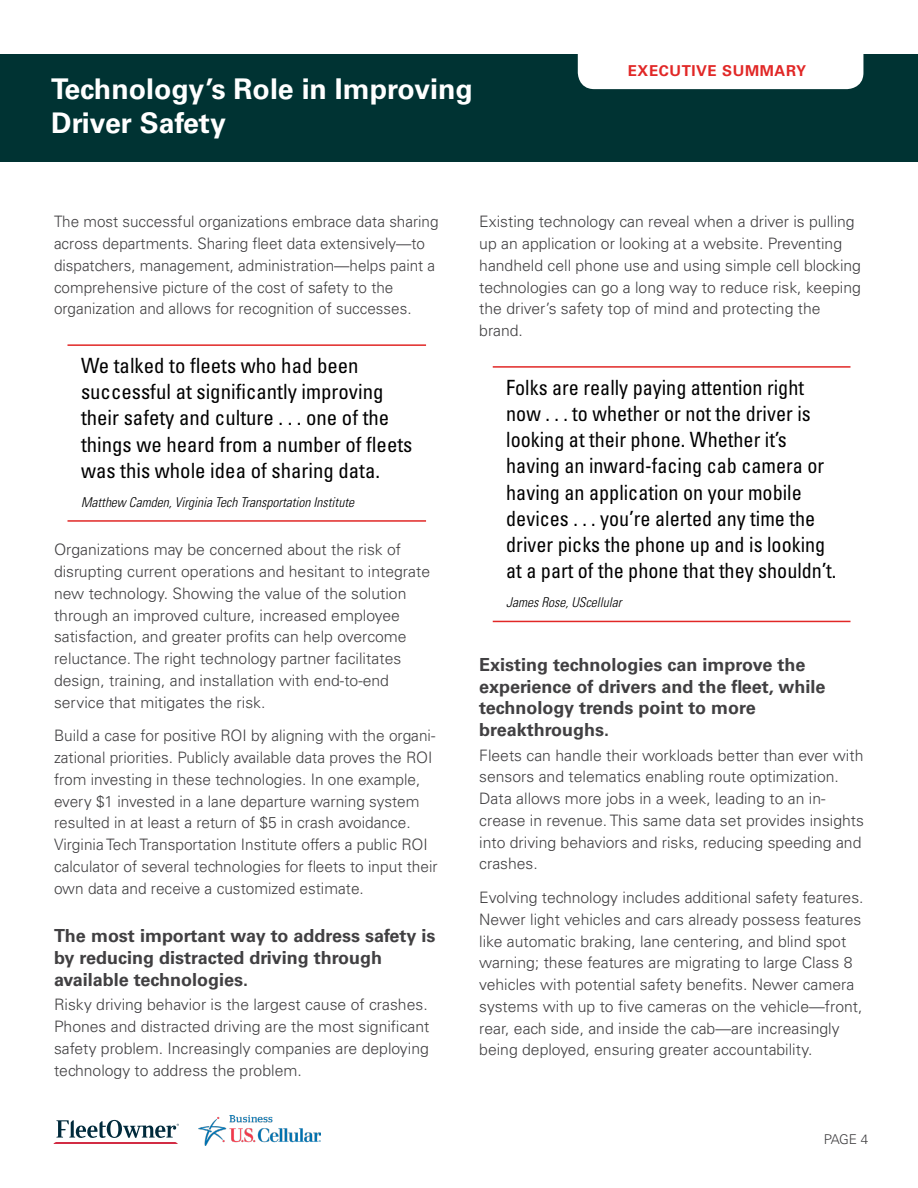
<style>
.page{position:relative;width:918px;height:1188px;background:#fff}
.page>*{position:absolute;margin:0;border:0;box-sizing:border-box;transform-origin:0 0}
.t1{font:700 28.5px/34.2px "Univers LT Std";color:#fff}
.quote{font:condensed 21px/26.2px "Univers LT Std";color:#000;scale:.96 1}
.quote-2{font:condensed 21px/26.2px "Univers LT Std";color:#000}
.Heading2__space{font:700 18px/21.8px "Univers LT Std";color:#414042}
.Text{font:300 15.75px/21.8px "Univers LT Std";color:#414042}
.t2{font:700 15px "Univers LT Std";letter-spacing:.04em;color:#e12726}
.quote_attribute{font:italic 300 condensed 13.5px "Univers LT Std";color:#000}
.t3{font:300 13.5px "Univers LT Std";color:#414042}
</style>
<div class="page">
<div style="left:0;top:54px;width:918px;height:108px;background:#033"></div>
<div style="left:578px;top:54px;width:285px;height:35px;background:#fff"></div>
<svg style="left:54px;top:1120px;width:125px;height:24px"></svg>
<img style="left:198px;top:1115px;width:123px;height:31px">
<hr style="left:68px;top:344px;width:358px;height:2px;background:#e12726">
<hr style="left:68px;top:520px;width:358px;height:2px;background:#e12726">
<hr style="left:493px;top:366px;width:357px;height:2px;background:#e12726">
<hr style="left:493px;top:621px;width:357px;height:1px;background:#e12726">
<h1 class="t1" style="left:51px;top:72px;width:423px">Technology’s Role in Improving<br>Driver Safety</h1>
<p class="t2" style="left:628px;top:62px;width:180px">EXECUTIVE SUMMARY</p>
<p class="Text" style="left:54px;top:211px;width:386px">The most successful organizations embrace data sharing across departments. Sharing fleet data extensively—to dispatchers, management, administration—helps paint a comprehensive picture of the cost of safety to the organization and allows for recognition of successes.</p>
<p class="quote-2" style="left:81px;top:352px;width:333px">We talked to fleets who had been successful at significantly improving their safety and culture . . . one of the things we heard from a number of fleets was this whole idea of sharing data.</p>
<p class="quote_attribute" style="left:81px;top:494px;width:275px">Matthew Camden, Virginia Tech Transportation Institute</p>
<p class="Text" style="left:54px;top:539px;width:378px">Organizations may be concerned about the risk of disrupting current operations and hesitant to integrate new technology. Showing the value of the solution through an improved culture, increased employee satisfaction, and greater profits can help overcome reluctance. The right technology partner facilitates design, training, and installation with end-to-end service that mitigates the risk.</p>
<p class="Text" style="left:54px;top:725px;width:385px">Build a case for positive ROI by aligning with the organi&shy;zational priorities. Publicly available data proves the ROI from investing in these technologies. In one example, every $1 invested in a lane departure warning system resulted in at least a return of $5 in crash avoidance.<br>Virginia Tech Transportation Institute offers a public ROI calculator of several technologies for fleets to input their own data and receive a customized estimate.</p>
<p class="Heading2__space" style="left:54px;top:925px;width:383px">The most important way to address safety is by reducing distracted driving through available technologies.</p>
<p class="Text" style="left:54px;top:994px;width:377px;text-align:justify">Risky driving behavior is the largest cause of crashes.<br>Phones and distracted driving are the most significant safety problem. Increasingly companies are deploying technology to address the problem.</p>
<p class="Text" style="left:479px;top:211px;width:383px">Existing technology can reveal when a driver is pulling up an application or looking at a website. Preventing handheld cell phone use and using simple cell blocking technologies can go a long way to reduce risk, keeping the driver’s safety top of mind and protecting the brand.</p>
<p class="quote" style="left:506px;top:374px;width:345px">Folks are really paying attention right now . . . to whether or not the driver is looking at their phone. Whether it’s having an inward-facing cab camera or having an application on your mobile devices . . . you’re alerted any time the driver picks the phone up and is looking at a part of the phone that they shouldn’t.</p>
<p class="quote_attribute" style="left:506px;top:594px;width:117px">James Rose, UScellular</p>
<p class="Heading2__space" style="left:479px;top:654px;width:348px">Existing technologies can improve the experience of drivers and the fleet, while technology trends point to more breakthroughs.</p>
<p class="Text" style="left:479px;top:744px;width:386px">Fleets can handle their workloads better than ever with sensors and telematics enabling route optimization.<br>Data allows more jobs in a week, leading to an in&shy;crease in revenue. This same data set provides insights into driving behaviors and risks, reducing speeding and crashes.</p>
<p class="Text" style="left:479px;top:887px;width:386px">Evolving technology includes additional safety features.<br>Newer light vehicles and cars already possess features like automatic braking, lane centering, and blind spot warning; these features are migrating to large Class 8 vehicles with potential safety benefits. Newer camera systems with up to five cameras on the vehicle—front, rear, each side, and inside the cab—are increasingly being deployed, ensuring greater accountability.</p>
<p class="t3" style="left:824px;top:1132px;width:46px">PAGE 4</p>
</div>
